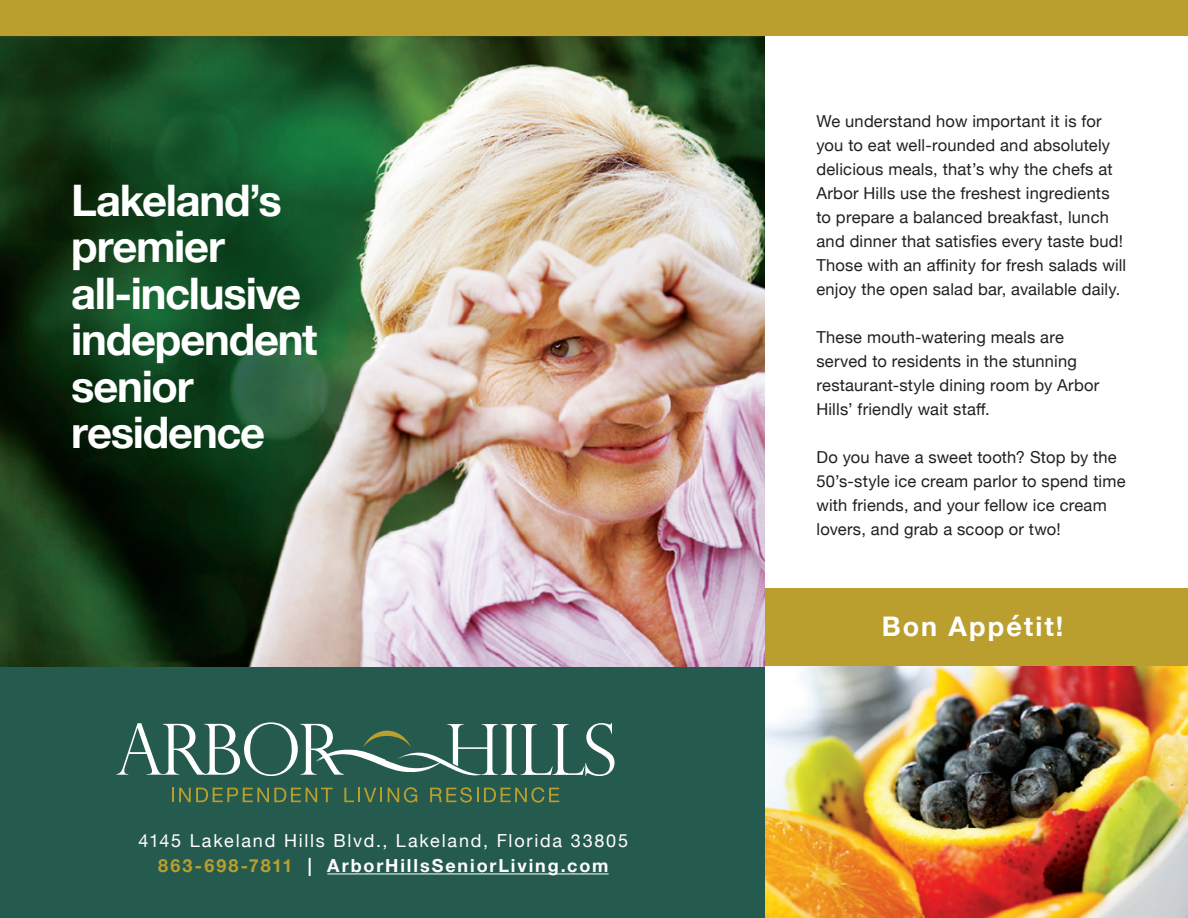
<style>
.page{position:relative;width:1188px;height:918px;background:#fff}
.page>*{position:absolute;margin:0;border:0;box-sizing:border-box;transform-origin:0 0}
.t1{font:700 43.5px/46.5px "Helvetica Neue";letter-spacing:-.03em;color:#fff}
.t2{font:700 27px "Helvetica Neue";letter-spacing:.075em;color:#fff}
.t3{font:18px "Helvetica Neue";letter-spacing:.1em;color:#fff}
.t4{font:700 18px "Helvetica Neue";letter-spacing:.105em;color:#fff}
.t5{font:16.5px/24px "Helvetica Neue";letter-spacing:.015em;color:#231f20}
.s1{color:#ba9f2f}
</style>
<div class="page">
<img style="left:765px;top:666px;width:423px;height:252px">
<div style="left:756px;top:589px;width:432px;height:77px;background:#ba9f2f"></div>
<div style="left:0;top:666px;width:765px;height:252px;background:#255b4e"></div>
<svg style="left:116px;top:722px;width:498px;height:81px"></svg>
<hr style="left:327px;top:873px;width:282px;height:1px;background:#fff">
<img style="left:0;top:36px;width:765px;height:630px">
<div style="left:0;top:0;width:1188px;height:36px;background:#ba9f2f"></div>
<p class="t1" style="left:71px;top:178px;width:212px">Lakeland’s</p>
<p class="t1" style="left:71px;top:225px;width:155px">premier</p>
<p class="t1" style="left:71px;top:271px;width:248px">all-inclusive independent</p>
<p class="t1" style="left:71px;top:364px;width:124px">senior</p>
<p class="t1" style="left:71px;top:411px;width:195px">residence</p>
<p class="t3" style="left:139px;top:827px;width:491px">4145 Lakeland Hills Blvd., Lakeland, Florida 33805</p>
<p class="t4" style="left:158px;top:852px;width:452px"><span class="s1">863-698-7811</span> | ArborHillsSeniorLiving.com</p>
<p class="t5" style="left:816px;top:110px;width:311px">We understand how important it is for you to eat well-rounded and absolutely delicious meals, that’s why the chefs at Arbor Hills use the freshest ingredients to prepare a balanced breakfast, lunch and dinner that satisfies every taste bud!<br>Those with an affinity for fresh salads will enjoy the open salad bar, available daily.</p>
<p class="t5" style="left:816px;top:326px;width:249px">These mouth-watering meals are</p>
<p class="t5" style="left:816px;top:350px;width:284px">served to residents in the stunning restaurant-style dining room by Arbor<br>Hills’ friendly wait staff.</p>
<p class="t5" style="left:816px;top:446px;width:311px">Do you have a sweet tooth? Stop by the 50’s-style ice cream parlor to spend time with friends, and your fellow ice cream lovers, and grab a scoop or two!</p>
<p class="t2" style="left:882px;top:605px;width:183px">Bon Appétit!</p>
</div>
